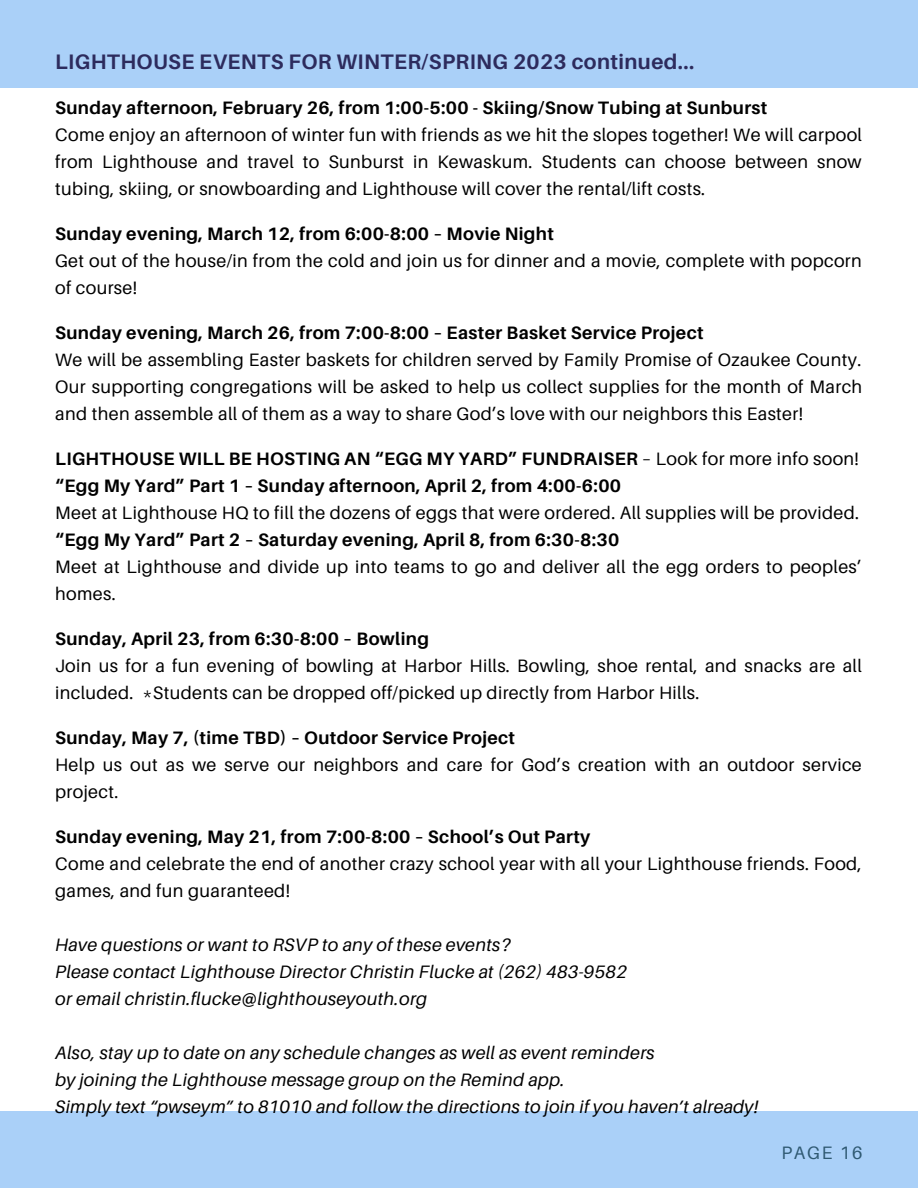
<style>
.page{position:relative;width:918px;height:1188px;background:#fff}
.page>*{position:absolute;margin:0;border:0;box-sizing:border-box;transform-origin:0 0}
.t1{font:700 21px "Aileron";letter-spacing:.02em;color:#2d2b5d}
.t2{font:18px/27px "Aileron";letter-spacing:.02em;color:#000}
.t3{font:700 18px/27px "Aileron";letter-spacing:.02em;color:#000}
.t4{font:italic 18px/27px "Aileron";letter-spacing:.02em;color:#000}
.t5{font:18px "Aileron";letter-spacing:.1em;color:#2f5972}
.s1{font-weight:400}
</style>
<div class="page">
<div style="left:0;top:1111px;width:918px;height:77px;background:#aad0f8"></div>
<div style="left:0;top:0;width:918px;height:87px;background:#aad0f8"></div>
<p class="t1" style="left:55px;top:49px;width:641px">LIGHTHOUSE EVENTS FOR WINTER/SPRING 2023 continued...</p>
<p class="t3" style="left:55px;top:94px;width:714px">Sunday afternoon, February 26, from 1:00-5:00 - Skiing/Snow Tubing at Sunburst</p>
<p class="t2" style="left:55px;top:121px;width:808px;text-align:justify">Come enjoy an afternoon of winter fun with friends as we hit the slopes together! We will carpool from Lighthouse and travel to Sunburst in Kewaskum. Students can choose between snow tubing, skiing, or snowboarding and Lighthouse will cover the rental/lift costs.</p>
<p class="t3" style="left:55px;top:220px;width:500px">Sunday evening, March 12, from 6:00-8:00 – Movie Night</p>
<p class="t2" style="left:55px;top:247px;width:808px">Get out of the house/in from the cold and join us for dinner and a movie, complete with popcorn of course!</p>
<p class="t3" style="left:55px;top:319px;width:650px">Sunday evening, March 26, from 7:00-8:00 – Easter Basket Service Project</p>
<p class="t2" style="left:55px;top:346px;width:809px;text-align:justify">We will be assembling Easter baskets for children served by Family Promise of Ozaukee County.<br>Our supporting congregations will be asked to help us collect supplies for the month of March and then assemble all of them as a way to share God’s love with our neighbors this Easter!</p>
<p class="t3" style="left:55px;top:445px;width:805px">LIGHTHOUSE WILL BE HOSTING AN “EGG MY YARD” FUNDRAISER <span class="s1">– Look for more info soon! </span>“Egg My Yard” Part 1 – Sunday afternoon, April 2, from 4:00-6:00</p>
<p class="t2" style="left:55px;top:499px;width:806px">Meet at Lighthouse HQ to fill the dozens of eggs that were ordered. All supplies will be provided.</p>
<p class="t3" style="left:55px;top:526px;width:566px">“Egg My Yard” Part 2 – Saturday evening, April 8, from 6:30-8:30</p>
<p class="t2" style="left:55px;top:553px;width:808px">Meet at Lighthouse and divide up into teams to go and deliver all the egg orders to peoples’ homes.</p>
<p class="t3" style="left:55px;top:625px;width:375px">Sunday, April 23, from 6:30-8:00 – Bowling</p>
<p class="t2" style="left:55px;top:652px;width:808px">Join us for a fun evening of bowling at Harbor Hills. Bowling, shoe rental, and snacks are all included. *Students can be dropped off/picked up directly from Harbor Hills.</p>
<p class="t3" style="left:55px;top:724px;width:461px">Sunday, May 7, (time TBD) – Outdoor Service Project</p>
<p class="t2" style="left:55px;top:751px;width:808px">Help us out as we serve our neighbors and care for God’s creation with an outdoor service project.</p>
<p class="t3" style="left:55px;top:823px;width:537px">Sunday evening, May 21, from 7:00-8:00 – School’s Out Party</p>
<p class="t2" style="left:55px;top:850px;width:808px">Come and celebrate the end of another crazy school year with all your Lighthouse friends. Food, games, and fun guaranteed!</p>
<p class="t4" style="left:55px;top:931px;width:573px">Have questions or want to RSVP to any of these events?<br>Please contact Lighthouse Director Christin Flucke at (262) 483-9582 or email christin.flucke@lighthouseyouth.org</p>
<p class="t4" style="left:55px;top:1039px;width:705px">Also, stay up to date on any schedule changes as well as event reminders<br>by joining the Lighthouse message group on the Remind app.<br>Simply text “pwseym” to 81010 and follow the directions to join if you haven’t already!</p>
<p class="t5" style="left:781px;top:1142px;width:83px">PAGE 16</p>
</div>
